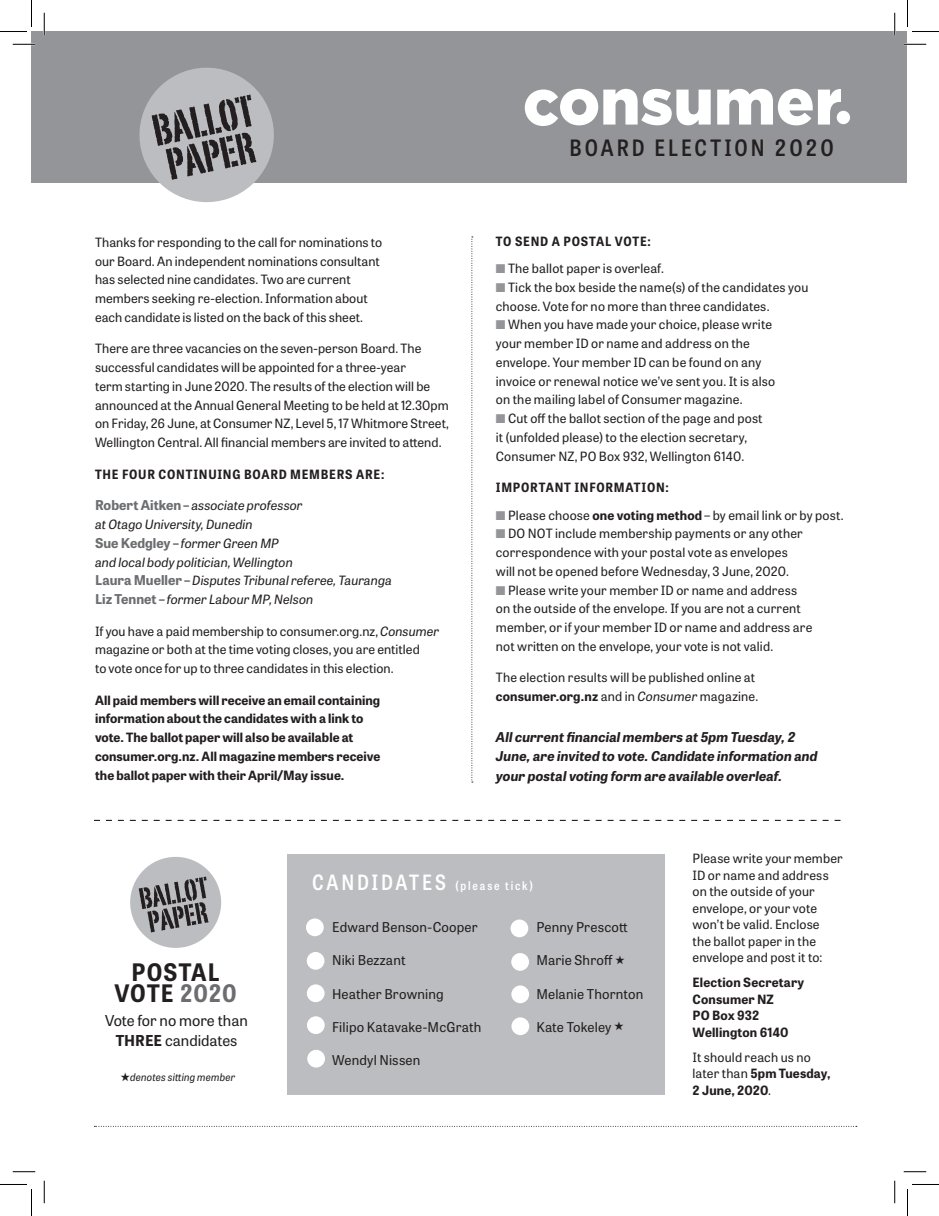
<style>
.page{position:relative;width:939px;height:1216px;background:#fff}
.page>*{position:absolute;margin:0;border:0;box-sizing:border-box;transform-origin:0 0}
.t1{font:700 24px "Tablet Gothic Narrow";letter-spacing:.05em;color:#231f20}
.t2{font:22.5px "Tablet Gothic Narrow Sb";letter-spacing:.145em;color:#231f20;scale:.92 1}
.t3{font:15px "Tablet Gothic";color:#231f20}
.t4{font:13.5px "Tablet Gothic";letter-spacing:.01em;color:#231f20}
.t5{font:italic 700 13.5px/19.5px "Tablet Gothic";letter-spacing:.01em;color:#231f20}
.t6{font:12.75px/18.8px "Tablet Gothic";letter-spacing:.01em;color:#231f20}
.t7{font:700 12.75px/18.8px "Tablet Gothic";letter-spacing:.005em;color:#231f20}
.t8{font:italic 12.75px/18.8px "Tablet Gothic";color:#231f20}
.t9{font:700 12.75px "Tablet Gothic Narrow";letter-spacing:.06em;color:#231f20}
.t10{font:12px "Tablet Gothic Narrow Sb";letter-spacing:.165em;color:#fff;scale:.92 1}
.t11{font:italic 10.5px "Tablet Gothic Narrow";letter-spacing:.02em;color:#231f20}
.s1{font-weight:700;font-style:normal;font-size:13.5px;color:#6c6d70}
.s2{font-style:normal}
.s3{font-style:italic}
.s4{color:#939598}
.s5{font-weight:700}
.s6{color:#6c6d70}
.s7{font-size:21px}
</style>
<div class="page">
<div style="left:287px;top:854px;width:377px;height:240px;background:#bcbdc0"></div>
<div style="left:32px;top:32px;width:875px;height:150px;background:#939598"></div>
<svg style="left:471px;top:236px;width:2px;height:546px"></svg>
<svg style="left:94px;top:819px;width:746px;height:1px"></svg>
<svg style="left:525px;top:89px;width:325px;height:37px"></svg>
<svg style="left:131px;top:67px;width:151px;height:136px"></svg>
<svg style="left:130px;top:857px;width:91px;height:91px"></svg>
<div style="left:306px;top:918px;width:18px;height:18px;background:#fff;border-radius:50%"></div>
<div style="left:307px;top:951px;width:17px;height:18px;background:#fff;border-radius:50%"></div>
<div style="left:307px;top:984px;width:18px;height:18px;background:#fff;border-radius:50%"></div>
<div style="left:307px;top:1016px;width:18px;height:17px;background:#fff;border-radius:50%"></div>
<div style="left:307px;top:1049px;width:18px;height:18px;background:#fff;border-radius:50%"></div>
<div style="left:510px;top:919px;width:18px;height:18px;background:#fff;border-radius:50%"></div>
<div style="left:511px;top:952px;width:18px;height:18px;background:#fff;border-radius:50%"></div>
<div style="left:511px;top:985px;width:18px;height:18px;background:#fff;border-radius:50%"></div>
<div style="left:511px;top:1017px;width:18px;height:18px;background:#fff;border-radius:50%"></div>
<svg style="left:94px;top:1125px;width:763px;height:1px"></svg>
<hr style="left:13px;top:43px;width:22px;height:2px;background:#fff">
<hr style="left:904px;top:43px;width:22px;height:2px;background:#fff">
<hr style="left:43px;top:13px;width:2px;height:22px;background:#fff">
<hr style="left:894px;top:13px;width:2px;height:22px;background:#fff">
<svg style="left:13px;top:44px;width:22px;height:1px"></svg>
<svg style="left:904px;top:44px;width:22px;height:1px"></svg>
<svg style="left:13px;top:1171px;width:22px;height:1px"></svg>
<svg style="left:904px;top:1171px;width:22px;height:1px"></svg>
<svg style="left:44px;top:13px;width:1px;height:22px"></svg>
<svg style="left:44px;top:1180px;width:1px;height:23px"></svg>
<svg style="left:894px;top:13px;width:1px;height:22px"></svg>
<svg style="left:894px;top:1180px;width:1px;height:23px"></svg>
<svg style="left:0;top:0;width:32px;height:32px"></svg>
<svg style="left:0;top:1184px;width:32px;height:31px"></svg>
<svg style="left:907px;top:0;width:32px;height:32px"></svg>
<svg style="left:907px;top:1184px;width:32px;height:31px"></svg>
<p class="t6" style="left:95px;top:232px;width:289px">Thanks for responding to the call for nominations to our Board. An independent nominations consultant has selected nine candidates. Two are current members seeking re-election. Information about each candidate is listed on the back of this sheet.</p>
<p class="t6" style="left:95px;top:339px;width:355px">There are three vacancies on the seven-person Board. The successful candidates will be appointed for a three-year<br>term starting in June 2020. The results of the election will be announced at the Annual General Meeting to be held at 12.30pm on Friday, 26 June, at Consumer NZ, Level 5, 17 Whitmore Street, Wellington Central. All financial members are invited to attend.</p>
<p class="t9" style="left:95px;top:465px;width:291px">THE FOUR CONTINUING BOARD MEMBERS ARE:</p>
<p class="t8" style="left:95px;top:495px;width:209px"><span class="s1">Robert Aitken</span> <span class="s2">–</span> associate professor at Otago University, Dunedin</p>
<p class="t8" style="left:95px;top:533px;width:199px"><span class="s1">Sue Kedgley</span> <span class="s2">–</span> former Green MP and local body politician, Wellington</p>
<p class="t8" style="left:95px;top:570px;width:298px"><span class="s1">Laura Mueller</span> <span class="s2">–</span> Disputes Tribunal referee, Tauranga</p>
<p class="t8" style="left:95px;top:589px;width:220px"><span class="s1">Liz Tennet</span> <span class="s2">–</span> former Labour MP, Nelson</p>
<p class="t6" style="left:95px;top:621px;width:346px">If you have a paid membership to consumer.org.nz, <span class="s3">Consumer </span>magazine or both at the time voting closes, you are entitled<br>to vote once for up to three candidates in this election.</p>
<p class="t7" style="left:95px;top:690px;width:287px">All paid members will receive an email containing information about the candidates with a link to vote. The ballot paper will also be available at consumer.org.nz. All magazine members receive the ballot paper with their April/May issue.</p>
<p class="t2" style="left:569px;top:132px;width:289px">BOARD ELECTION 2020</p>
<p class="t9" style="left:496px;top:232px;width:157px">TO SEND A POSTAL VOTE:</p>
<p class="t6" style="left:496px;top:258px;width:170px"><span class="s4">■</span> The ballot paper is overleaf.</p>
<p class="t6" style="left:496px;top:277px;width:314px"><span class="s4">■</span> Tick the box beside the name(s) of the candidates you choose. Vote for no more than three candidates.</p>
<p class="t6" style="left:496px;top:315px;width:281px"><span class="s4">■</span> When you have made your choice, please write your member ID or name and address on the envelope. Your member ID can be found on any invoice or renewal notice we’ve sent you. It is also on the mailing label of Consumer magazine.</p>
<p class="t6" style="left:496px;top:408px;width:268px"><span class="s4">■</span> Cut off the ballot section of the page and post it (unfolded please) to the election secretary,<br>Consumer NZ, PO Box 932, Wellington 6140.</p>
<p class="t9" style="left:496px;top:478px;width:175px">IMPORTANT INFORMATION:</p>
<p class="t6" style="left:496px;top:505px;width:349px"><span class="s4">■</span> Please choose <span class="s5">one voting method</span> – by email link or by post.</p>
<p class="t6" style="left:496px;top:523px;width:308px"><span class="s4">■</span> DO NOT include membership payments or any other correspondence with your postal vote as envelopes will not be opened before Wednesday, 3 June, 2020.</p>
<p class="t6" style="left:496px;top:580px;width:318px"><span class="s4">■</span> Please write your member ID or name and address on the outside of the envelope. If you are not a current member, or if your member ID or name and address are not written on the envelope, your vote is not valid.</p>
<p class="t6" style="left:496px;top:667px;width:264px">The election results will be published online at <span class="s5">consumer.org.nz</span> and in <span class="s3">Consumer</span> magazine.</p>
<p class="t5" style="left:496px;top:726px;width:323px">All current financial members at 5pm Tuesday, 2<br>June, are invited to vote. Candidate information and your postal voting form are available overleaf.</p>
<p class="t1" style="left:131px;top:954px;width:90px">POSTAL</p>
<p class="t1" style="left:114px;top:975px;width:124px">VOTE <span class="s6">2020</span></p>
<p class="t3" style="left:105px;top:1010px;width:144px">Vote for no more than</p>
<p class="t3" style="left:116px;top:1030px;width:123px"><span class="s5">THREE</span> candidates</p>
<p class="t11" style="left:120px;top:1068px;width:116px">★denotes sitting member</p>
<p class="t10" style="left:312px;top:877px;width:242px"><span class="s7">CANDIDATES</span> (please tick)</p>
<p class="t4" style="left:332px;top:918px;width:147px">Edward Benson-Cooper</p>
<p class="t4" style="left:332px;top:951px;width:75px">Niki Bezzant</p>
<p class="t4" style="left:332px;top:984px;width:113px">Heather Browning</p>
<p class="t4" style="left:332px;top:1017px;width:151px">Filipo Katavake-McGrath</p>
<p class="t4" style="left:332px;top:1050px;width:90px">Wendyl Nissen</p>
<p class="t4" style="left:536px;top:918px;width:93px">Penny Prescott</p>
<p class="t4" style="left:536px;top:951px;width:90px">Marie Shroff ★</p>
<p class="t4" style="left:536px;top:984px;width:108px">Melanie Thornton</p>
<p class="t4" style="left:536px;top:1017px;width:89px">Kate Tokeley ★</p>
<p class="t6" style="left:692px;top:849px;width:152px;line-height:16.5px">Please write your member<br>ID or name and address on the outside of your envelope, or your vote won’t be valid. Enclose<br>the ballot paper in the envelope and post it to:</p>
<p class="t7" style="left:692px;top:972px;width:113px">Election Secretary</p>
<p class="t7" style="left:692px;top:989px;width:83px">Consumer NZ</p>
<p class="t7" style="left:692px;top:1005px;width:68px">PO Box 932</p>
<p class="t7" style="left:692px;top:1022px;width:97px">Wellington 6140</p>
<p class="t6" style="left:692px;top:1048px;width:139px;line-height:16.5px">It should reach us no later than <span class="s5">5pm Tuesday,<br>2 June, 2020</span>.</p>
</div>
